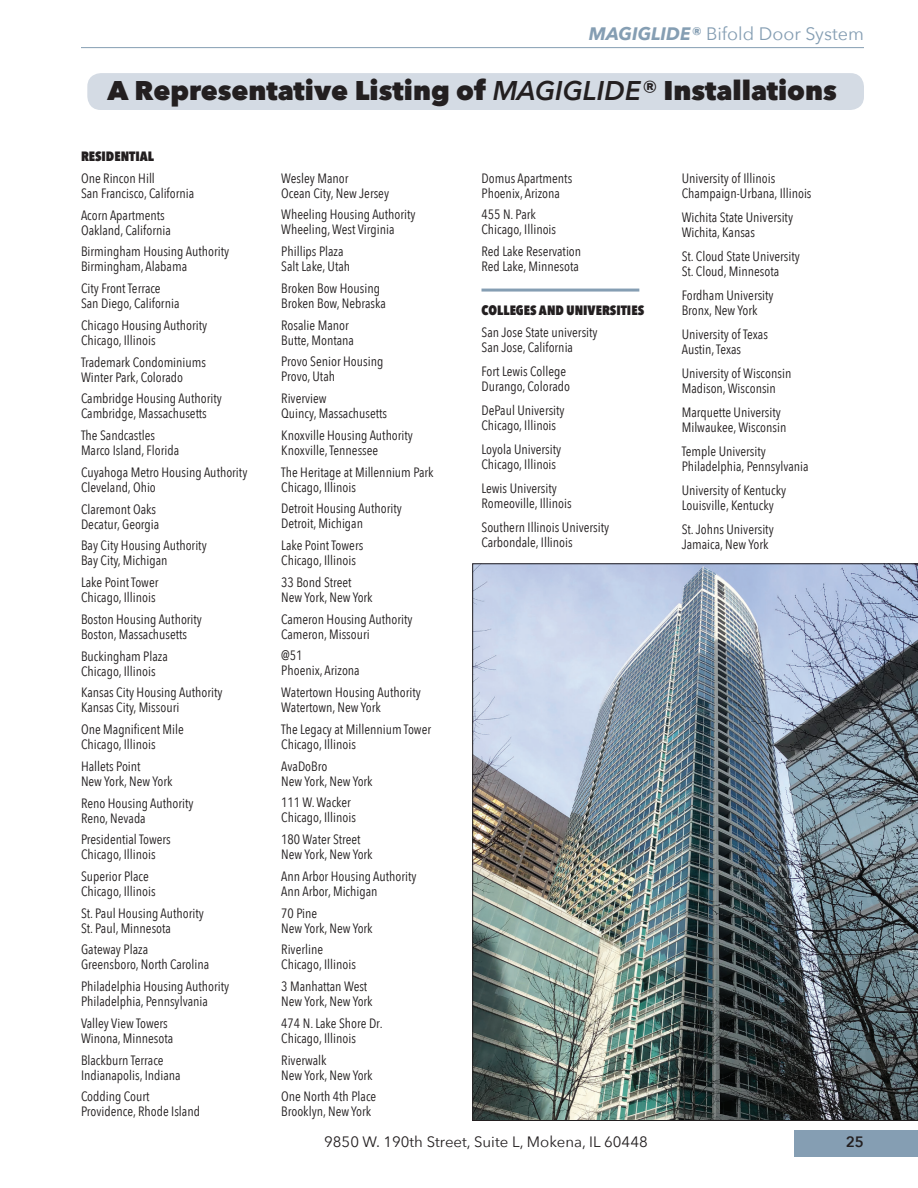
<style>
.page{position:relative;width:918px;height:1188px;background:#fff}
.page>*{position:absolute;margin:0;border:0;box-sizing:border-box;transform-origin:0 0}
.t1{font:800 27px "Avenir Next";color:#231f20}
.t2{font:18px "Avenir Next";color:#859eb3}
.t3{font:15px "Avenir Next";color:#231f20}
.t4{font:600 15px "Avenir Next";color:#231f20}
.t5{font:13.5px/15px "Avenir Next Condensed";color:#231f20}
.t6{font:800 13.5px "Avenir Next Condensed";color:#231f20}
.s1{font-weight:700;font-style:italic}
.s2{font-weight:600;font-style:italic}
</style>
<div class="page">
<div style="left:794px;top:1130px;width:124px;height:27px;background:#859eb3"></div>
<hr style="left:81px;top:47px;width:783px;height:1px;background:#859eb3">
<hr style="left:482px;top:289px;width:157px;height:3px;background:#859eb3">
<div style="left:87px;top:73px;width:777px;height:37px;background:#d4dbe4;border-radius:13px"></div>
<img style="left:472px;top:563px;width:446px;height:558px">
<h2 class="t2" style="left:589px;top:19px;width:277px"><span class="s1">MAGIGLIDE®</span> Bifold Door System</h2>
<h1 class="t1" style="left:108px;top:74px;width:731px">A Representative Listing of <span class="s2">MAGIGLIDE®</span> Installations</h1>
<p class="t6" style="left:81px;top:148px;width:75px">RESIDENTIAL</p>
<p class="t5" style="left:81px;top:170px;width:115px">One Rincon Hill<br>San Francisco, California</p>
<p class="t5" style="left:81px;top:207px;width:91px">Acorn Apartments<br>Oakland, California</p>
<p class="t5" style="left:81px;top:243px;width:150px">Birmingham Housing Authority<br>Birmingham, Alabama</p>
<p class="t5" style="left:81px;top:280px;width:100px">City Front Terrace<br>San Diego, California</p>
<p class="t5" style="left:81px;top:317px;width:128px">Chicago Housing Authority<br>Chicago, Illinois</p>
<p class="t5" style="left:81px;top:354px;width:127px">Trademark Condominiums<br>Winter Park, Colorado</p>
<p class="t5" style="left:81px;top:390px;width:142px">Cambridge Housing Authority<br>Cambridge, Massachusetts</p>
<p class="t5" style="left:81px;top:427px;width:100px">The Sandcastles<br>Marco Island, Florida</p>
<p class="t5" style="left:81px;top:464px;width:168px">Cuyahoga Metro Housing Authority<br>Cleveland, Ohio</p>
<p class="t5" style="left:81px;top:501px;width:80px">Claremont Oaks<br>Decatur, Georgia</p>
<p class="t5" style="left:81px;top:537px;width:127px">Bay City Housing Authority<br>Bay City, Michigan</p>
<p class="t5" style="left:81px;top:574px;width:79px">Lake Point Tower<br>Chicago, Illinois</p>
<p class="t5" style="left:81px;top:611px;width:123px">Boston Housing Authority<br>Boston, Massachusetts</p>
<p class="t5" style="left:81px;top:648px;width:88px">Buckingham Plaza<br>Chicago, Illinois</p>
<p class="t5" style="left:81px;top:684px;width:143px">Kansas City Housing Authority<br>Kansas City, Missouri</p>
<p class="t5" style="left:81px;top:721px;width:104px">One Magnificent Mile<br>Chicago, Illinois</p>
<p class="t5" style="left:81px;top:758px;width:93px">Hallets Point<br>New York, New York</p>
<p class="t5" style="left:81px;top:795px;width:114px">Reno Housing Authority<br>Reno, Nevada</p>
<p class="t5" style="left:81px;top:831px;width:91px">Presidential Towers<br>Chicago, Illinois</p>
<p class="t5" style="left:81px;top:868px;width:76px">Superior Place<br>Chicago, Illinois</p>
<p class="t5" style="left:81px;top:905px;width:124px">St. Paul Housing Authority<br>St. Paul, Minnesota</p>
<p class="t5" style="left:81px;top:942px;width:130px">Gateway Plaza<br>Greensboro, North Carolina</p>
<p class="t5" style="left:81px;top:978px;width:150px">Philadelphia Housing Authority<br>Philadelphia, Pennsylvania</p>
<p class="t5" style="left:81px;top:1015px;width:94px">Valley View Towers<br>Winona, Minnesota</p>
<p class="t5" style="left:81px;top:1052px;width:101px">Blackburn Terrace<br>Indianapolis, Indiana</p>
<p class="t5" style="left:81px;top:1089px;width:121px">Codding Court<br>Providence, Rhode Island</p>
<p class="t5" style="left:281px;top:170px;width:109px">Wesley Manor<br>Ocean City, New Jersey</p>
<p class="t5" style="left:281px;top:207px;width:136px">Wheeling Housing Authority<br>Wheeling, West Virginia</p>
<p class="t5" style="left:281px;top:243px;width:70px">Phillips Plaza<br>Salt Lake, Utah</p>
<p class="t5" style="left:281px;top:280px;width:106px">Broken Bow Housing<br>Broken Bow, Nebraska</p>
<p class="t5" style="left:281px;top:317px;width:74px">Rosalie Manor<br>Butte, Montana</p>
<p class="t5" style="left:281px;top:354px;width:104px">Provo Senior Housing<br>Provo, Utah</p>
<p class="t5" style="left:281px;top:390px;width:107px">Riverview<br>Quincy, Massachusetts</p>
<p class="t5" style="left:281px;top:427px;width:133px">Knoxville Housing Authority<br>Knoxville, Tennessee</p>
<p class="t5" style="left:281px;top:464px;width:154px">The Heritage at Millennium Park<br>Chicago, Illinois</p>
<p class="t5" style="left:281px;top:501px;width:122px">Detroit Housing Authority<br>Detroit, Michigan</p>
<p class="t5" style="left:281px;top:537px;width:84px">Lake Point Towers<br>Chicago, Illinois</p>
<p class="t5" style="left:281px;top:574px;width:93px">33 Bond Street<br>New York, New York</p>
<p class="t5" style="left:281px;top:611px;width:133px">Cameron Housing Authority<br>Cameron, Missouri</p>
<p class="t5" style="left:281px;top:648px;width:80px">@51<br>Phoenix, Arizona</p>
<p class="t5" style="left:281px;top:684px;width:141px">Watertown Housing Authority<br>Watertown, New York</p>
<p class="t5" style="left:281px;top:721px;width:151px">The Legacy at Millennium Tower<br>Chicago, Illinois</p>
<p class="t5" style="left:281px;top:758px;width:93px">AvaDoBro<br>New York, New York</p>
<p class="t5" style="left:281px;top:795px;width:76px">111 W. Wacker<br>Chicago, Illinois</p>
<p class="t5" style="left:281px;top:831px;width:93px">180 Water Street<br>New York, New York</p>
<p class="t5" style="left:281px;top:868px;width:137px">Ann Arbor Housing Authority<br>Ann Arbor, Michigan</p>
<p class="t5" style="left:281px;top:905px;width:93px">70 Pine<br>New York, New York</p>
<p class="t5" style="left:281px;top:942px;width:76px">Riverline<br>Chicago, Illinois</p>
<p class="t5" style="left:281px;top:978px;width:93px">3 Manhattan West<br>New York, New York</p>
<p class="t5" style="left:281px;top:1015px;width:103px">474 N. Lake Shore Dr.<br>Chicago, Illinois</p>
<p class="t5" style="left:281px;top:1052px;width:93px">Riverwalk<br>New York, New York</p>
<p class="t5" style="left:281px;top:1089px;width:97px">One North 4th Place<br>Brooklyn, New York</p>
<p class="t5" style="left:481px;top:170px;width:92px">Domus Apartments<br>Phoenix, Arizona</p>
<p class="t5" style="left:481px;top:207px;width:76px">455 N. Park<br>Chicago, Illinois</p>
<p class="t5" style="left:481px;top:243px;width:101px">Red Lake Reservation<br>Red Lake, Minnesota</p>
<p class="t6" style="left:482px;top:302px;width:164px">COLLEGES AND UNIVERSITIES</p>
<p class="t5" style="left:482px;top:324px;width:118px">San Jose State university<br>San Jose, California</p>
<p class="t5" style="left:482px;top:363px;width:90px">Fort Lewis College<br>Durango, Colorado</p>
<p class="t5" style="left:482px;top:402px;width:85px">DePaul University<br>Chicago, Illinois</p>
<p class="t5" style="left:482px;top:441px;width:81px">Loyola University<br>Chicago, Illinois</p>
<p class="t5" style="left:482px;top:480px;width:92px">Lewis University<br>Romeoville, Illinois</p>
<p class="t5" style="left:482px;top:519px;width:129px">Southern Illinois University<br>Carbondale, Illinois</p>
<p class="t5" style="left:682px;top:170px;width:131px">University of Illinois<br>Champaign-Urbana, Illinois</p>
<p class="t5" style="left:682px;top:209px;width:113px">Wichita State University<br>Wichita, Kansas</p>
<p class="t5" style="left:682px;top:248px;width:120px">St. Cloud State University<br>St. Cloud, Minnesota</p>
<p class="t5" style="left:682px;top:287px;width:93px">Fordham University<br>Bronx, New York</p>
<p class="t5" style="left:682px;top:326px;width:88px">University of Texas<br>Austin, Texas</p>
<p class="t5" style="left:682px;top:365px;width:111px">University of Wisconsin<br>Madison, Wisconsin</p>
<p class="t5" style="left:682px;top:404px;width:106px">Marquette University<br>Milwaukee, Wisconsin</p>
<p class="t5" style="left:682px;top:443px;width:128px">Temple University<br>Philadelphia, Pennsylvania</p>
<p class="t5" style="left:682px;top:482px;width:106px">University of Kentucky<br>Louisville, Kentucky</p>
<p class="t5" style="left:682px;top:521px;width:94px">St. Johns University<br>Jamaica, New York</p>
<p class="t3" style="left:324px;top:1129px;width:325px">9850 W. 190th Street, Suite L, Mokena, IL 60448</p>
<p class="t4" style="left:846px;top:1129px;width:20px">25</p>
</div>
